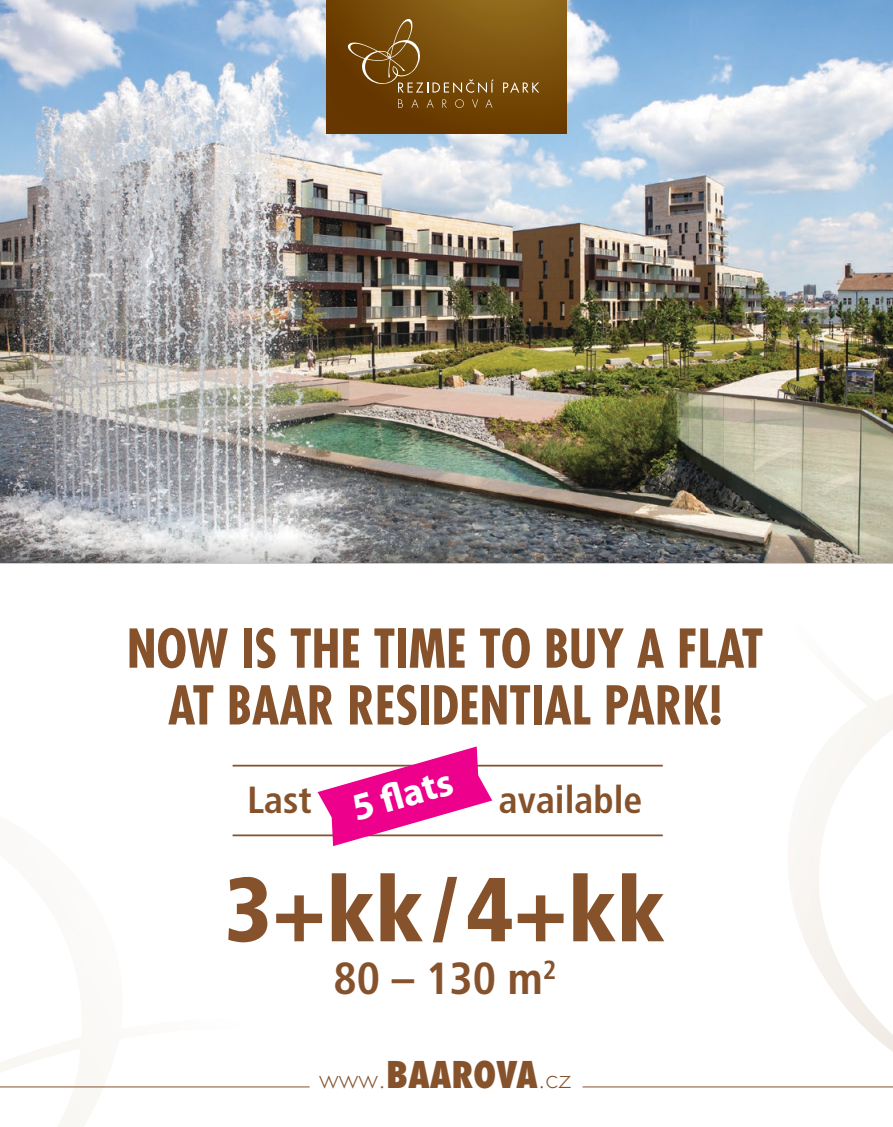
<style>
.page{position:relative;width:893px;height:1127px;background:#fff}
.page>*{position:absolute;margin:0;border:0;box-sizing:border-box;transform-origin:0 0}
.t1{font:900 condensed 90.6px "Frutiger CE";color:#85522c}
.t2{font:700 condensed 52.05px/56.8px "Futura CE";color:#85522c;text-align:center}
.t3{font:700 condensed 44.85px "Frutiger CE";color:#85522c}
.t4{font:700 38.7px "Myriad Pro";color:#fff}
.t5{font:700 condensed 37.8px "Frutiger CE";color:#85522c}
.t6{font:26.1px "Futura CE Light";color:#85522c}
.s1{font-family:"Futura CE";font-weight:800;font-stretch:condensed;font-size:35.85px}
</style>
<div class="page">
<img style="left:0;top:0;width:893px;height:508px">
<svg style="left:0;top:508px;width:735px;height:55px;background:#949595"></svg>
<div style="left:285px;top:0;width:312px;height:175px;background:#231f20;opacity:.26"></div>
<svg style="left:398px;top:99px;width:5px;height:9px"></svg>
<svg style="left:411px;top:99px;width:7px;height:9px"></svg>
<svg style="left:427px;top:99px;width:7px;height:9px"></svg>
<svg style="left:442px;top:99px;width:5px;height:9px"></svg>
<svg style="left:455px;top:99px;width:9px;height:9px"></svg>
<svg style="left:472px;top:99px;width:6px;height:9px"></svg>
<svg style="left:485px;top:99px;width:7px;height:9px"></svg>
<svg style="left:503px;top:82px;width:36px;height:11px"></svg>
<svg style="left:348px;top:19px;width:146px;height:74px;background:#7f5719"></svg>
<svg style="left:0;top:792px;width:334px;height:335px"></svg>
<svg style="left:735px;top:458px;width:158px;height:630px"></svg>
<hr style="left:582px;top:1086px;width:311px;height:1px;background:#85522c">
<hr style="left:0;top:1086px;width:310px;height:1px;background:#85522c">
<hr style="left:233px;top:765px;width:430px;height:1px;background:#85522c">
<hr style="left:233px;top:834px;width:430px;height:2px;background:#85522c">
<svg style="left:318px;top:746px;width:174px;height:100px"></svg>
<p class="t2" style="left:127px;top:620px;width:638px">NOW IS THE TIME TO BUY A FLAT<br>AT BAAR RESIDENTIAL PARK!</p>
<p class="t5" style="left:247px;top:778px;width:66px">Last</p>
<p class="t4" style="left:346px;top:784px;width:105px;rotate:-16deg">5 flats</p>
<p class="t5" style="left:499px;top:778px;width:145px">available</p>
<p class="t1" style="left:225px;top:858px;width:442px">3+kk/4+kk</p>
<p class="t3" style="left:334px;top:952px;width:224px">80 – 130 m<sup>2</sup></p>
<p class="t6" style="left:319px;top:1063px;width:253px">www.<span class="s1">BAAROVA</span>.cz</p>
</div>
